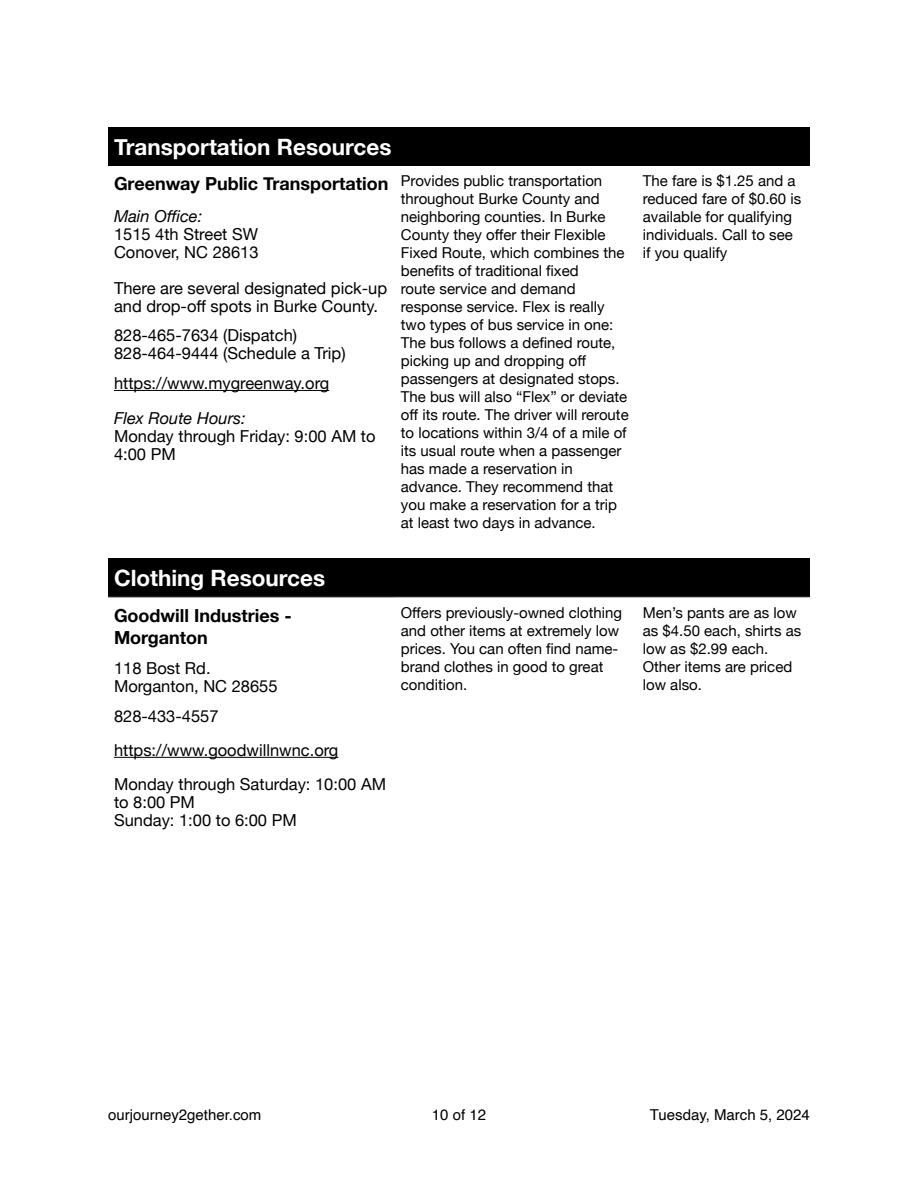
<style>
.page{position:relative;width:918px;height:1188px;background:#fff}
.page>*{position:absolute;margin:0;border:0;box-sizing:border-box;transform-origin:0 0}
.t1{font:700 22.5px "Helvetica Neue";color:#fff}
.t2{font:700 18px/22.5px "Helvetica Neue";color:#000}
.t3{font:16.5px/18px "Helvetica Neue";color:#000}
.t4{font:italic 16.5px "Helvetica Neue";color:#000}
.t5{font:15px/18px "Helvetica Neue";color:#000}
.t6{font:15px "Helvetica";color:#000}
</style>
<div class="page">
<div style="left:108px;top:128px;width:701px;height:38px;background:#000"></div>
<hr style="left:114px;top:390px;width:215px;height:1px;background:#000">
<div style="left:108px;top:559px;width:701px;height:38px;background:#000"></div>
<hr style="left:114px;top:757px;width:224px;height:1px;background:#000">
<hr style="left:108px;top:597px;width:701px;height:1px;background:#a6a6a6">
<h1 class="t1" style="left:114px;top:133px;width:279px">Transportation Resources</h1>
<p class="t2" style="left:114px;top:172px;width:490px">Greenway Public Transportation <sup>Provides</sup> <sup>public</sup> <sup>transportation</sup></p>
<p class="t5" style="left:401px;top:190px;width:229px">throughout Burke County and neighboring counties. In Burke<br>County they offer their Flexible<br>Fixed Route, which combines the benefits of traditional fixed<br>route service and demand response service. Flex is really two types of bus service in one:<br>The bus follows a defi ned route, picking up and dropping off passengers at designated stops.<br>The bus will also “Flex” or deviate off its route. The driver will reroute to locations within 3/4 of a mile of its usual route when a passenger has made a reservation in advance. They recommend that you make a reservation for a trip at least two days in advance.</p>
<p class="t4" style="left:114px;top:206px;width:90px">Main Office:</p>
<p class="t3" style="left:114px;top:225px;width:146px">1515 4th Street SW<br>Conover, NC 28613</p>
<p class="t3" style="left:114px;top:279px;width:275px">There are several designated pick-up and drop-off spots in Burke County.</p>
<p class="t3" style="left:114px;top:326px;width:233px">828-465-7634 (Dispatch)<br>828-464-9444 (Schedule a Trip)</p>
<p class="t3" style="left:114px;top:374px;width:217px">https://www.mygreenway.org</p>
<p class="t4" style="left:114px;top:409px;width:133px">Flex Route Hours:</p>
<p class="t3" style="left:114px;top:427px;width:263px">Monday through Friday: 9:00 AM to<br>4:00 PM</p>
<p class="t5" style="left:643px;top:172px;width:160px">The fare is $1.25 and a reduced fare of $0.60 is available for qualifying individuals. Call to see if you qualify</p>
<h1 class="t1" style="left:114px;top:564px;width:213px">Clothing Resources</h1>
<p class="t2" style="left:114px;top:604px;width:179px">Goodwill Industries -<br>Morganton</p>
<p class="t5" style="left:401px;top:603px;width:223px">Offers previously-owned clothing and other items at extremely low prices. You can often fi nd name&shy;brand clothes in good to great condition.</p>
<p class="t5" style="left:643px;top:603px;width:160px">Men’s pants are as low as $4.50 each, shirts as low as $2.99 each.<br>Other items are priced low also.</p>
<p class="t3" style="left:114px;top:659px;width:165px">118 Bost Rd.<br>Morganton, NC 28655</p>
<p class="t3" style="left:114px;top:698px;width:274px;line-height:34px">828-433-4557 https://www.goodwillnwnc.org<br>Monday through Saturday: 10:00 AM</p>
<p class="t3" style="left:114px;top:793px;width:184px">to 8:00 PM<br>Sunday: 1:00 to 6:00 PM</p>
<p class="t6" style="left:108px;top:1108px;width:155px">ourjourney2gether.com</p>
<p class="t6" style="left:432px;top:1108px;width:56px">10 of 12</p>
<p class="t6" style="left:650px;top:1108px;width:162px">Tuesday, March 5, 2024</p>
</div>
